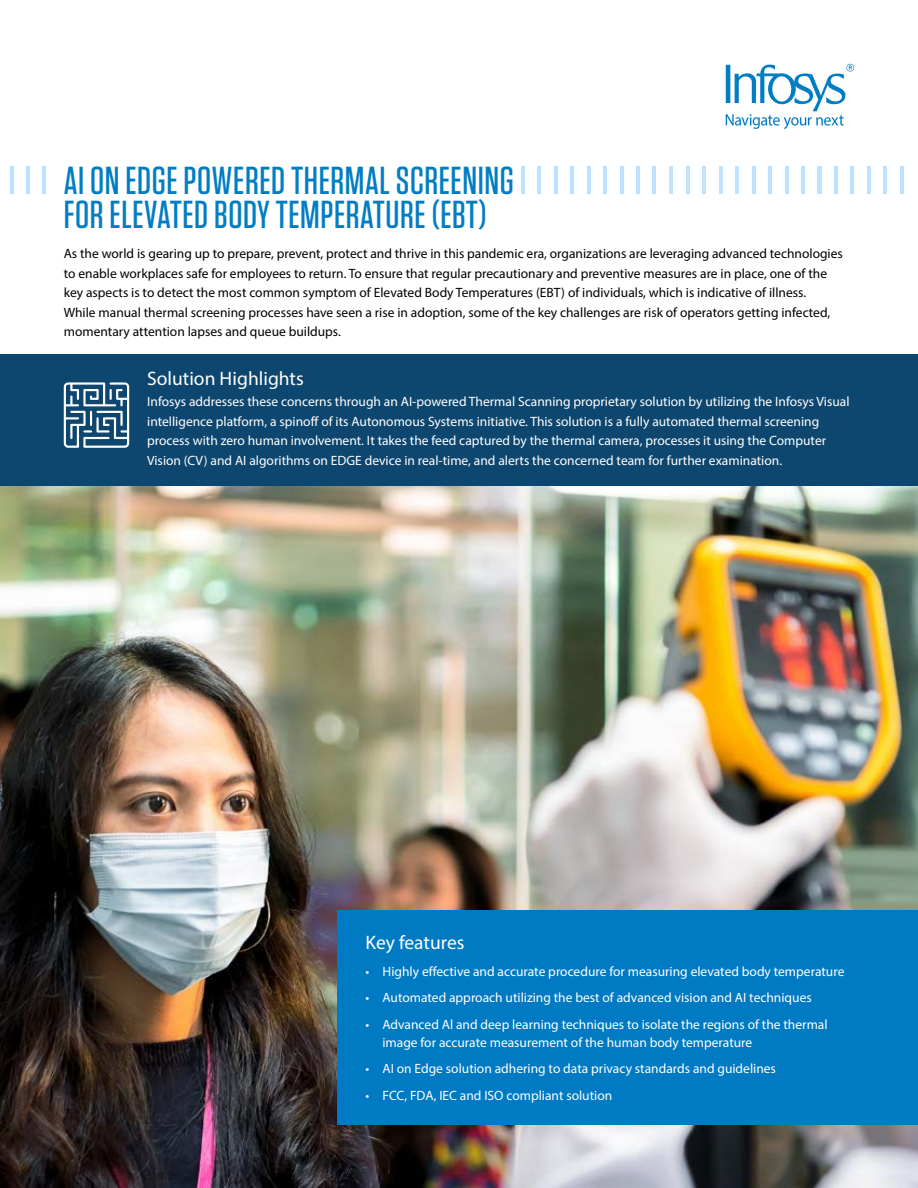
<style>
.page{position:relative;width:918px;height:1188px;background:#fff}
.page>*{position:absolute;margin:0;border:0;box-sizing:border-box;transform-origin:0 0}
.t1{font:500 39px/34.3px "Tungsten";letter-spacing:.015em;color:#007dc3}
.t2{font:19.5px "Myriad Pro";color:#fff}
.t3{font:13.5px/19.5px "Myriad Pro";color:#fff}
.t4{font:13.5px/19.5px "Myriad Pro";color:#000}
</style>
<div class="page">
<svg style="left:726px;top:64px;width:128px;height:65px"></svg>
<hr style="left:26px;top:166px;width:4px;height:27px;background:#bfe3ff">
<hr style="left:10px;top:166px;width:3px;height:27px;background:#bfe3ff">
<hr style="left:43px;top:166px;width:3px;height:27px;background:#bfe3ff">
<hr style="left:554px;top:166px;width:3px;height:27px;background:#bfe3ff">
<hr style="left:538px;top:166px;width:3px;height:27px;background:#bfe3ff">
<hr style="left:521px;top:166px;width:3px;height:27px;background:#bfe3ff">
<hr style="left:571px;top:166px;width:3px;height:27px;background:#bfe3ff">
<hr style="left:587px;top:166px;width:3px;height:27px;background:#bfe3ff">
<hr style="left:603px;top:166px;width:4px;height:27px;background:#bfe3ff">
<hr style="left:769px;top:166px;width:3px;height:27px;background:#bfe3ff">
<hr style="left:802px;top:166px;width:3px;height:27px;background:#bfe3ff">
<hr style="left:752px;top:166px;width:3px;height:27px;background:#bfe3ff">
<hr style="left:703px;top:166px;width:3px;height:27px;background:#bfe3ff">
<hr style="left:686px;top:166px;width:3px;height:27px;background:#bfe3ff">
<hr style="left:735px;top:166px;width:4px;height:27px;background:#bfe3ff">
<hr style="left:719px;top:166px;width:3px;height:27px;background:#bfe3ff">
<hr style="left:670px;top:166px;width:3px;height:27px;background:#bfe3ff">
<hr style="left:620px;top:166px;width:3px;height:27px;background:#bfe3ff">
<hr style="left:653px;top:166px;width:3px;height:27px;background:#bfe3ff">
<hr style="left:636px;top:166px;width:4px;height:27px;background:#bfe3ff">
<hr style="left:785px;top:166px;width:3px;height:27px;background:#bfe3ff">
<hr style="left:818px;top:166px;width:3px;height:27px;background:#bfe3ff">
<hr style="left:834px;top:166px;width:3px;height:27px;background:#bfe3ff">
<hr style="left:900px;top:166px;width:4px;height:27px;background:#bfe3ff">
<hr style="left:851px;top:166px;width:3px;height:27px;background:#bfe3ff">
<hr style="left:883px;top:166px;width:4px;height:27px;background:#bfe3ff">
<hr style="left:867px;top:166px;width:3px;height:27px;background:#bfe3ff">
<img style="left:0;top:486px;width:918px;height:702px">
<div style="left:337px;top:910px;width:581px;height:214px;background:#007ac2"></div>
<div style="left:0;top:354px;width:918px;height:132px;background:#0d466e"></div>
<svg style="left:64px;top:382px;width:65px;height:66px"></svg>
<h1 class="t1" style="left:64px;top:163px;width:452px">AI ON EDGE POWERED THERMAL SCREENING<br>FOR ELEVATED BODY TEMPERATURE (EBT)</h1>
<p class="t4" style="left:64px;top:244px;width:781px">As the world is gearing up to prepare, prevent, protect and thrive in this pandemic era, organizations are leveraging advanced technologies to enable workplaces safe for employees to return. To ensure that regular precautionary and preventive measures are in place, one of the key aspects is to detect the most common symptom of Elevated Body Temperatures (EBT) of individuals, which is indicative of illness.<br>While manual thermal screening processes have seen a rise in adoption, some of the key challenges are risk of operators getting infected, momentary attention lapses and queue buildups.</p>
<h2 class="t2" style="left:147px;top:367px;width:158px">Solution Highlights</h2>
<p class="t3" style="left:147px;top:392px;width:704px">Infosys addresses these concerns through an AI-powered Thermal Scanning proprietary solution by utilizing the Infosys Visual intelligence platform, a spinoff of its Autonomous Systems initiative. This solution is a fully automated thermal screening process with zero human involvement. It takes the feed captured by the thermal camera, processes it using the Computer Vision (CV) and AI algorithms on EDGE device in real-time, and alerts the concerned team for further examination.</p>
<h2 class="t2" style="left:365px;top:931px;width:101px">Key features</h2>
<p class="t3" style="left:365px;top:961px;width:480px">• Highly effective and accurate procedure for measuring elevated body temperature</p>
<p class="t3" style="left:365px;top:988px;width:448px">• Automated approach utilizing the best of advanced vision and AI techniques</p>
<p class="t3" style="left:382px;top:1015px;width:447px;line-height:18px;text-indent:-17px">• Advanced Al and deep learning techniques to isolate the regions of the thermal image for accurate measurement of the human body temperature</p>
<p class="t3" style="left:365px;top:1059px;width:412px">• AI on Edge solution adhering to data privacy standards and guidelines</p>
<p class="t3" style="left:365px;top:1085px;width:248px">• FCC, FDA, IEC and ISO compliant solution</p>
</div>
